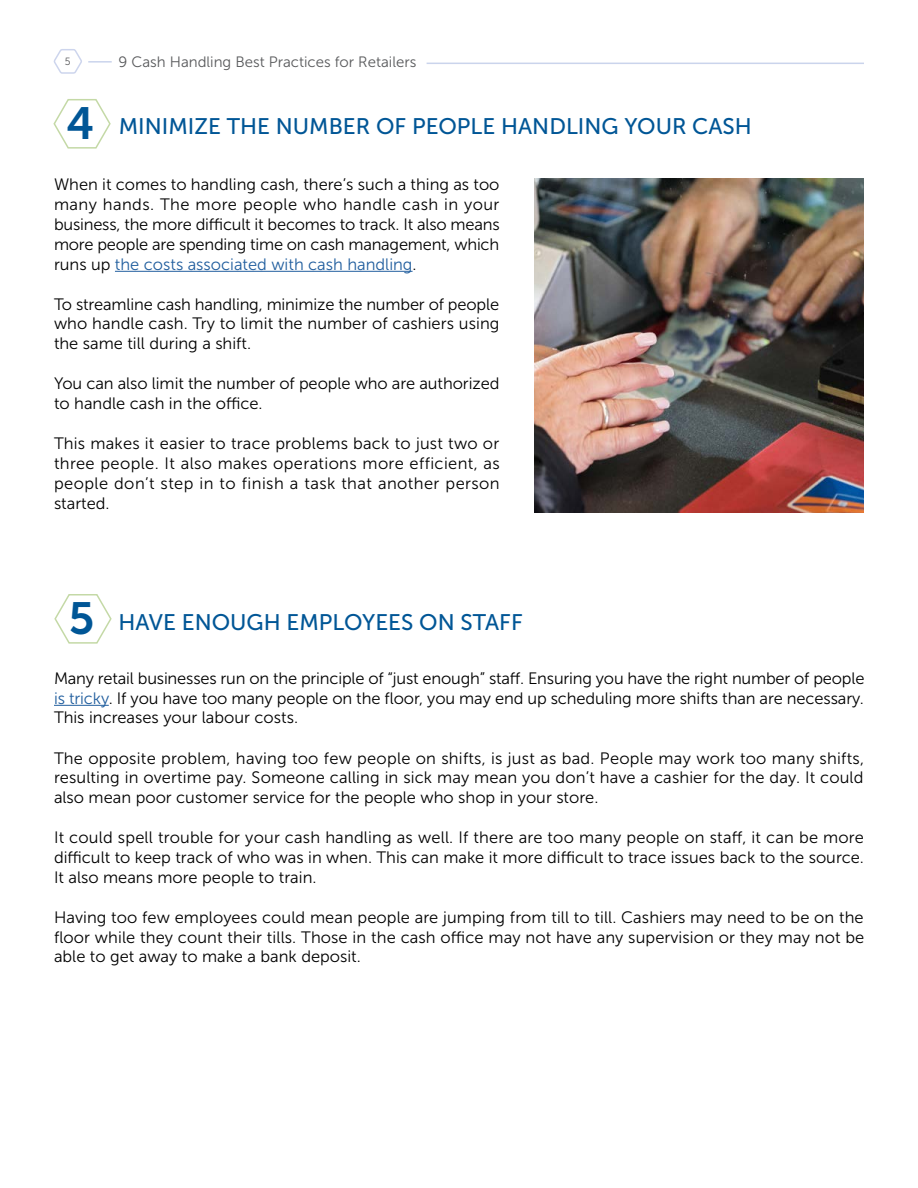
<style>
.page{position:relative;width:918px;height:1188px;background:#fff}
.page>*{position:absolute;margin:0;border:0;box-sizing:border-box;transform-origin:0 0}
.t1{font:45px "Museo Sans 700";color:#005696}
.t2{font:22.5px "Museo Sans 500";color:#005696}
.t3{font:16.5px/19.8px "Museo Sans 300";color:#000;text-align:justify}
.t4{font:15px "Museo Sans 300";color:#58595b}
.t5{font:10.5px "Museo Sans 300";color:#58595b}
.s1{color:#215e9e}
</style>
<div class="page">
<hr style="left:88px;top:61px;width:24px;height:2px;background:#cad4ec">
<hr style="left:427px;top:63px;width:437px;height:1px;background:#cad4ec">
<svg style="left:53px;top:49px;width:29px;height:25px"></svg>
<img style="left:535px;top:178px;width:329px;height:335px">
<hr style="left:115px;top:271px;width:298px;height:1px;background:#215e9e">
<hr style="left:54px;top:705px;width:55px;height:1px;background:#215e9e">
<svg style="left:53px;top:99px;width:58px;height:50px"></svg>
<svg style="left:54px;top:594px;width:58px;height:50px"></svg>
<p class="t5" style="left:65px;top:56px;width:7px">5</p>
<p class="t4" style="left:119px;top:54px;width:299px">9 Cash Handling Best Practices for Retailers</p>
<h1 class="t1" style="left:67px;top:98px;width:29px">4</h1>
<h2 class="t2" style="left:119px;top:113px;width:635px">MINIMIZE THE NUMBER OF PEOPLE HANDLING YOUR CASH</h2>
<p class="t3" style="left:54px;top:175px;width:447px">When it comes to handling cash, there’s such a thing as too many hands. The more people who handle cash in your business, the more difficult it becomes to track. It also means more people are spending time on cash management, which runs up <span class="s1">the costs associated with cash handling</span>.</p>
<p class="t3" style="left:54px;top:294px;width:447px">To streamline cash handling, minimize the number of people who handle cash. Try to limit the number of cashiers using the same till during a shift.</p>
<p class="t3" style="left:54px;top:374px;width:447px">You can also limit the number of people who are authorized to handle cash in the office.</p>
<p class="t3" style="left:54px;top:434px;width:447px">This makes it easier to trace problems back to just two or three people. It also makes operations more efficient, as people don’t step in to finish a task that another person started.</p>
<h1 class="t1" style="left:69px;top:593px;width:27px">5</h1>
<h2 class="t2" style="left:118px;top:610px;width:406px">HAVE ENOUGH EMPLOYEES ON STAFF</h2>
<p class="t3" style="left:54px;top:668px;width:812px">Many retail businesses run on the principle of “just enough” staff. Ensuring you have the right number of people <span class="s1">is tricky</span>. If you have too many people on the floor, you may end up scheduling more shifts than are necessary.<br>This increases your labour costs.</p>
<p class="t3" style="left:54px;top:748px;width:812px">The opposite problem, having too few people on shifts, is just as bad. People may work too many shifts, resulting in overtime pay. Someone calling in sick may mean you don’t have a cashier for the day. It could also mean poor customer service for the people who shop in your store.</p>
<p class="t3" style="left:54px;top:828px;width:812px">It could spell trouble for your cash handling as well. If there are too many people on staff, it can be more difficult to keep track of who was in when. This can make it more difficult to trace issues back to the source.<br>It also means more people to train.</p>
<p class="t3" style="left:54px;top:907px;width:812px">Having too few employees could mean people are jumping from till to till. Cashiers may need to be on the floor while they count their tills. Those in the cash office may not have any supervision or they may not be able to get away to make a bank deposit.</p>
</div>
